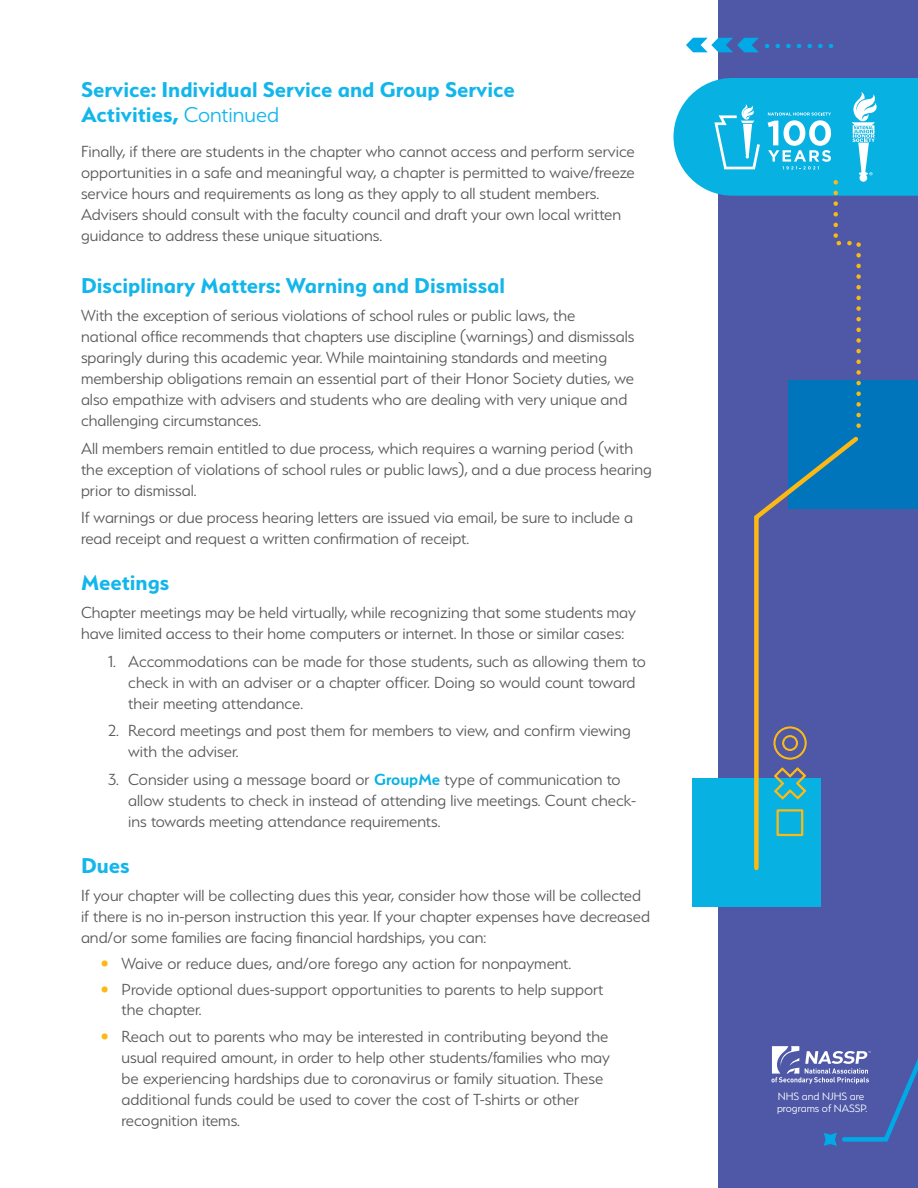
<style>
.page{position:relative;width:918px;height:1188px;background:#fff}
.page>*{position:absolute;margin:0;border:0;box-sizing:border-box;transform-origin:0 0}
.t1{font:700 24px/25.5px "Serenity";color:#13b6eb}
.t2{font:300 18px/21px "Serenity";color:#58595b}
.t3{font:300 12px/12px "Serenity";color:#fff}
.s1{font-weight:300}
.s2{font-weight:600;color:#07b1e2}
.s3{color:#fdb913}
</style>
<div class="page">
<div style="left:718px;top:0;width:200px;height:1188px;background:#4e58a7"></div>
<div style="left:693px;top:779px;width:128px;height:128px;background:#07b1e2"></div>
<div style="left:789px;top:380px;width:129px;height:128px;background:#0075bc"></div>
<svg style="left:752px;top:433px;width:110px;height:438px"></svg>
<svg style="left:767px;top:44px;width:66px;height:4px"></svg>
<svg style="left:686px;top:38px;width:73px;height:14px"></svg>
<svg style="left:773px;top:766px;width:35px;height:35px"></svg>
<svg style="left:773px;top:726px;width:34px;height:34px"></svg>
<div style="left:777px;top:809px;width:26px;height:27px;border:2px solid #fdb913"></div>
<svg style="left:772px;top:1046px;width:146px;height:100px"></svg>
<svg style="left:674px;top:78px;width:244px;height:352px"></svg>
<h1 class="t1" style="left:81px;top:76px;width:435px">Service: Individual Service and Group Service<br>Activities, <span class="s1">Continued</span></h1>
<p class="t2" style="left:81px;top:140px;width:555px">Finally, if there are students in the chapter who cannot access and perform service opportunities in a safe and meaningful way, a chapter is permitted to waive/freeze service hours and requirements as long as they apply to all student members.<br>Advisers should consult with the faculty council and draft your own local written guidance to address these unique situations.</p>
<h1 class="t1" style="left:81px;top:273px;width:426px">Disciplinary Matters: Warning and Dismissal</h1>
<p class="t2" style="left:81px;top:305px;width:555px">With the exception of serious violations of school rules or public laws, the national office recommends that chapters use discipline (warnings) and dismissals sparingly during this academic year. While maintaining standards and meeting membership obligations remain an essential part of their Honor Society duties, we also empathize with advisers and students who are dealing with very unique and challenging circumstances.</p>
<p class="t2" style="left:81px;top:437px;width:572px">All members remain entitled to due process, which requires a warning period (with the exception of violations of school rules or public laws), and a due process hearing prior to dismissal.</p>
<p class="t2" style="left:81px;top:507px;width:554px">If warnings or due process hearing letters are issued via email, be sure to include a read receipt and request a written confirmation of receipt.</p>
<h1 class="t1" style="left:81px;top:570px;width:90px">Meetings</h1>
<p class="t2" style="left:81px;top:602px;width:557px">Chapter meetings may be held virtually, while recognizing that some students may have limited access to their home computers or internet. In those or similar cases:</p>
<p class="t2" style="left:128px;top:650px;width:519px;text-indent:-20px">1. Accommodations can be made for those students, such as allowing them to check in with an adviser or a chapter officer. Doing so would count toward their meeting attendance.</p>
<p class="t2" style="left:128px;top:720px;width:504px;text-indent:-20px">2. Record meetings and post them for members to view, and confirm viewing with the adviser.</p>
<p class="t2" style="left:128px;top:769px;width:510px;text-indent:-20px">3. Consider using a message board or <span class="s2">GroupMe</span> type of communication to allow students to check in instead of attending live meetings. Count check&shy;ins towards meeting attendance requirements.</p>
<h1 class="t1" style="left:81px;top:852px;width:50px">Dues</h1>
<p class="t2" style="left:81px;top:884px;width:571px">If your chapter will be collecting dues this year, consider how those will be collected if there is no in-person instruction this year. If your chapter expenses have decreased and/or some families are facing financial hardships, you can:</p>
<p class="t2" style="left:101px;top:953px;width:472px"><span class="s3">•</span> Waive or reduce dues, and/ore forego any action for nonpayment.</p>
<p class="t2" style="left:122px;top:980px;width:484px;line-height:19.5px;text-indent:-20px"><span class="s3">•</span> Provide optional dues-support opportunities to parents to help support the chapter.</p>
<p class="t2" style="left:122px;top:1026px;width:490px;text-indent:-20px"><span class="s3">•</span> Reach out to parents who may be interested in contributing beyond the usual required amount, in order to help other students/families who may be experiencing hardships due to coronavirus or family situation. These additional funds could be used to cover the cost of T-shirts or other recognition items.</p>
<p class="t3" style="left:777px;top:1090px;width:92px">NHS and NJHS are programs of NASSP.</p>
</div>
